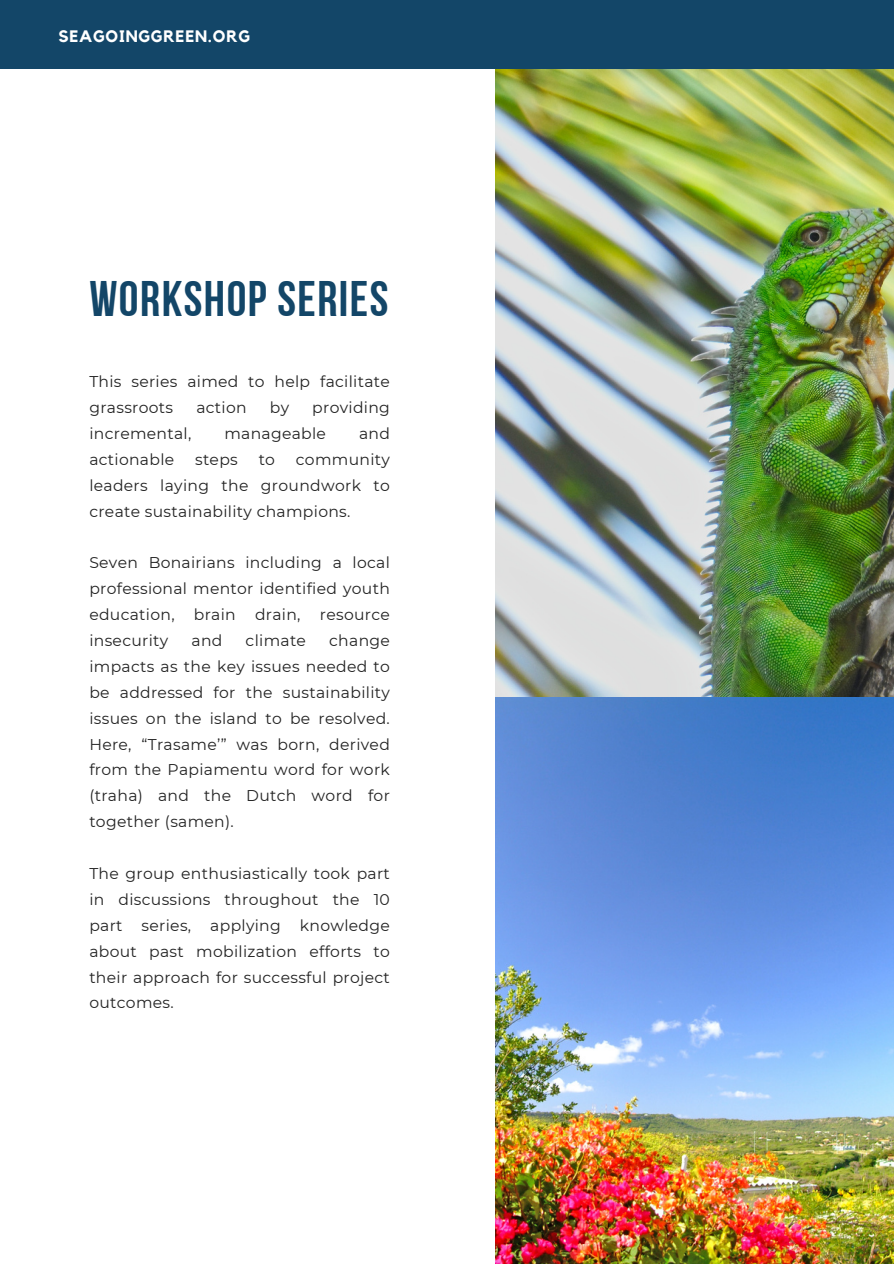
<style>
.page{position:relative;width:894px;height:1264px;background:#fff}
.page>*{position:absolute;margin:0;border:0;box-sizing:border-box;transform-origin:0 0}
.t1{font:49.8px "Bebas Neue Cyrillic";letter-spacing:.03em;color:#134668}
.t2{font:700 16.5px "Kollektif";letter-spacing:.05em;color:#fff}
.t3{font:15.6px/25.8px "Montserrat";letter-spacing:.02em;color:#222;text-align:justify}
</style>
<div class="page">
<img style="left:495px;top:68px;width:398px;height:1195px">
<div style="left:0;top:0;width:893px;height:68px;background:#134668"></div>
<p class="t2" style="left:58px;top:29px;width:193px">SEAGOINGGREEN.ORG</p>
<h1 class="t1" style="left:89px;top:278px;width:300px">WORKSHOP SERIES</h1>
<p class="t3" style="left:89px;top:368px;width:302px">This series aimed to help facilitate grassroots</p>
<p class="t3" style="left:196px;top:394px;width:52px">action</p>
<p class="t3" style="left:270px;top:394px;width:21px">by</p>
<p class="t3" style="left:312px;top:394px;width:79px">providing</p>
<p class="t3" style="left:89px;top:420px;width:103px">incremental,</p>
<p class="t3" style="left:224px;top:420px;width:103px">manageable</p>
<p class="t3" style="left:359px;top:420px;width:32px">and</p>
<p class="t3" style="left:89px;top:446px;width:86px">actionable</p>
<p class="t3" style="left:195px;top:446px;width:44px">steps</p>
<p class="t3" style="left:258px;top:446px;width:18px">to</p>
<p class="t3" style="left:89px;top:446px;width:302px;text-indent:206px">community leaders laying the groundwork to create sustainability champions.</p>
<p class="t3" style="left:89px;top:550px;width:302px">Seven Bonairians including a local professional mentor identified youth education, brain drain, resource insecurity</p>
<p class="t3" style="left:89px;top:627px;width:302px;text-indent:240px">change impacts as the key issues needed to be addressed for the sustainability issues on the island to be resolved.<br>Here, “Trasame’” was born, derived from the Papiamentu word for work (traha) and the Dutch word for together (samen).</p>
<p class="t3" style="left:89px;top:860px;width:302px">The group enthusiastically took part in discussions throughout the 10 part series, applying knowledge about past mobilization efforts to their approach for successful project outcomes.</p>
<p class="t3" style="left:191px;top:627px;width:32px">and</p>
<p class="t3" style="left:245px;top:627px;width:62px">climate</p>
</div>
